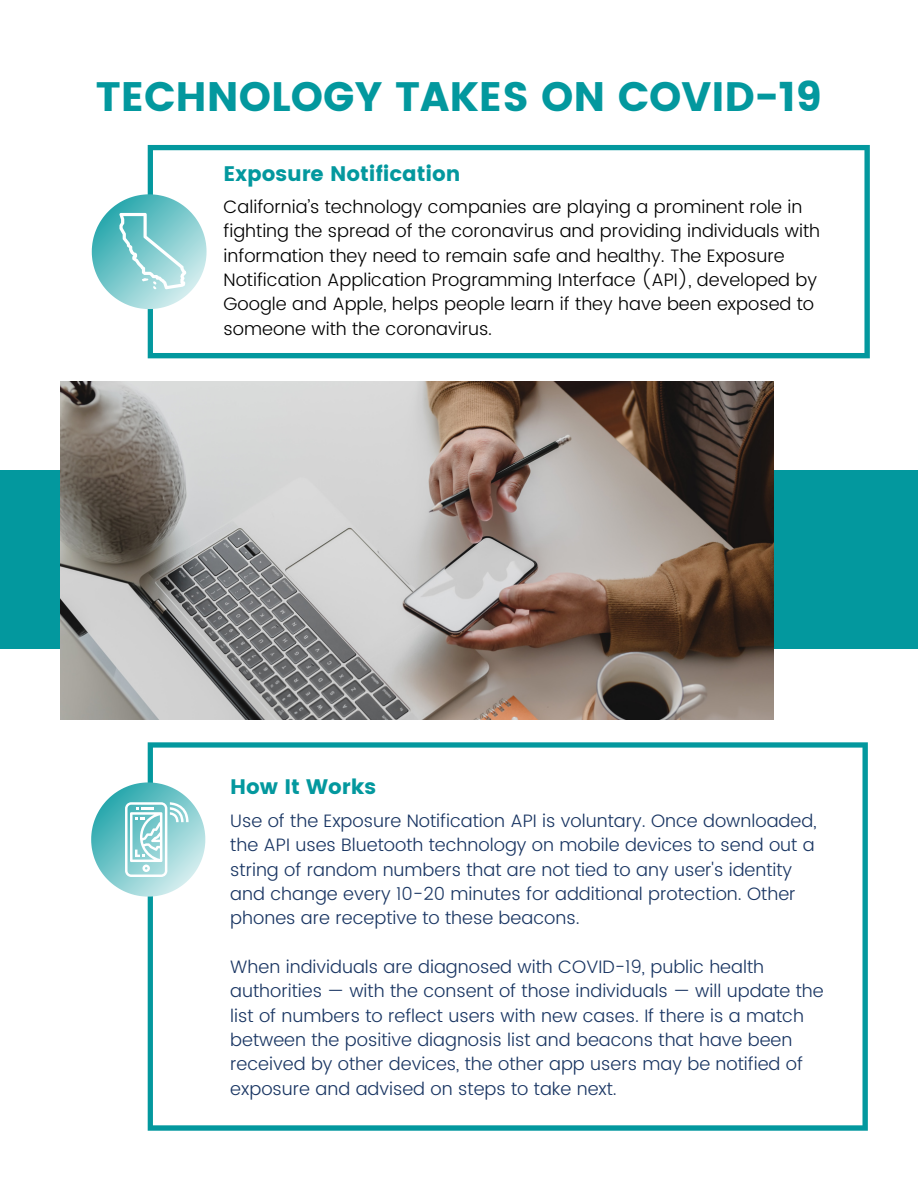
<style>
.page{position:relative;width:918px;height:1188px;background:#fff}
.page>*{position:absolute;margin:0;border:0;box-sizing:border-box;transform-origin:0 0}
.t1{font:41.1px "Poppins";color:#03989e}
.t2{font:21px "Poppins";color:#03989e}
.t3{font:300 18px/24.3px "Poppins";color:#1a3663}
.t4{font:300 18px/24.3px "Poppins";color:#000}
</style>
<div class="page">
<div style="left:0;top:470px;width:918px;height:179px;background:#03989e"></div>
<img style="left:61px;top:382px;width:713px;height:337px">
<svg style="left:148px;top:145px;width:722px;height:213px"></svg>
<svg style="left:92px;top:194px;width:115px;height:115px"></svg>
<svg style="left:148px;top:742px;width:720px;height:389px"></svg>
<svg style="left:91px;top:782px;width:114px;height:115px"></svg>
<h1 class="t1" style="left:96px;top:73px;width:728px">TECHNOLOGY TAKES ON COVID-19</h1>
<p class="t2" style="left:224px;top:161px;width:239px">Exposure Notification</p>
<p class="t4" style="left:224px;top:195px;width:598px">California’s technology companies are playing a prominent role in fighting the spread of the coronavirus and providing individuals with information they need to remain safe and healthy. The Exposure Notification Application Programming Interface (API), developed by Google and Apple, helps people learn if they have been exposed to someone with the coronavirus.</p>
<p class="t2" style="left:230px;top:775px;width:147px">How It Works</p>
<p class="t3" style="left:230px;top:809px;width:588px">Use of the Exposure Notification API is voluntary. Once downloaded, the API uses Bluetooth technology on mobile devices to send out a string of random numbers that are not tied to any user's identity and change every 10-20 minutes for additional protection. Other phones are receptive to these beacons.</p>
<p class="t3" style="left:230px;top:955px;width:595px">When individuals are diagnosed with COVID-19, public health authorities — with the consent of those individuals — will update the list of numbers to reflect users with new cases. If there is a match between the positive diagnosis list and beacons that have been received by other devices, the other app users may be notified of exposure and advised on steps to take next.</p>
</div>
